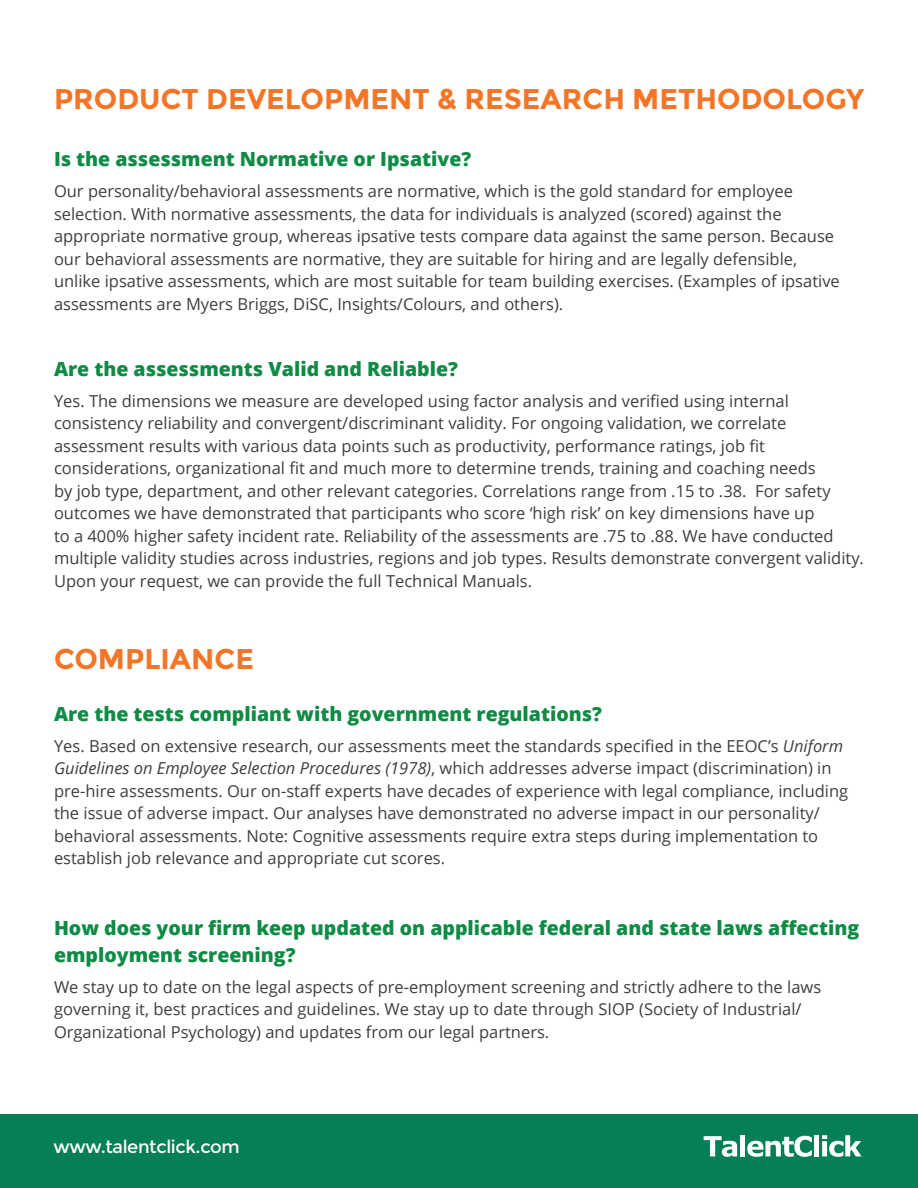
<style>
.page{position:relative;width:918px;height:1188px;background:#fff}
.page>*{position:absolute;margin:0;border:0;box-sizing:border-box;transform-origin:0 0}
.t1{font:700 28.5px "Montserrat";color:#f47525}
.t2{font:800 19.5px/27px "Open Sans";color:#0e8b44}
.t3{font:18px "Montserrat";letter-spacing:-.02em;color:#fff}
.t4{font:16.5px/22.5px "Open Sans";color:#3e3e3f}
.s1{font-style:italic}
</style>
<div class="page">
<div style="left:0;top:1114px;width:918px;height:74px;background:#058055"></div>
<svg style="left:704px;top:1136px;width:33px;height:21px"></svg>
<div style="left:740px;top:1135px;width:5px;height:21px;background:#fff"></div>
<svg style="left:747px;top:1136px;width:65px;height:21px"></svg>
<div style="left:814px;top:1135px;width:5px;height:21px;background:#fff"></div>
<svg style="left:822px;top:1135px;width:40px;height:22px"></svg>
<p class="t1" style="left:54px;top:82px;width:812px">PRODUCT DEVELOPMENT &amp; RESEARCH METHODOLOGY</p>
<p class="t2" style="left:54px;top:145px;width:419px">Is the assessment Normative or Ipsative?</p>
<p class="t4" style="left:54px;top:180px;width:787px">Our personality/behavioral assessments are normative, which is the gold standard for employee selection. With normative assessments, the data for individuals is analyzed (scored) against the appropriate normative group, whereas ipsative tests compare data against the same person. Because our behavioral assessments are normative, they are suitable for hiring and are legally defensible, unlike ipsative assessments, which are most suitable for team building exercises. (Examples of ipsative assessments are Myers Briggs, DiSC, Insights/Colours, and others).</p>
<p class="t2" style="left:54px;top:354px;width:405px">Are the assessments Valid and Reliable?</p>
<p class="t4" style="left:54px;top:389px;width:812px">Yes. The dimensions we measure are developed using factor analysis and verified using internal consistency reliability and convergent/discriminant validity. For ongoing validation, we correlate assessment results with various data points such as productivity, performance ratings, job fit considerations, organizational fit and much more to determine trends, training and coaching needs<br>by job type, department, and other relevant categories. Correlations range from .15 to .38. For safety outcomes we have demonstrated that participants who score ‘high risk’ on key dimensions have up<br>to a 400% higher safety incident rate. Reliability of the assessments are .75 to .88. We have conducted multiple validity studies across industries, regions and job types. Results demonstrate convergent validity.<br>Upon your request, we can provide the full Technical Manuals.</p>
<p class="t1" style="left:54px;top:642px;width:202px">COMPLIANCE</p>
<p class="t2" style="left:54px;top:700px;width:550px">Are the tests compliant with government regulations?</p>
<p class="t4" style="left:54px;top:734px;width:796px">Yes. Based on extensive research, our assessments meet the standards specified in the EEOC’s <span class="s1">Uniform Guidelines on Employee Selection Procedures (1978)</span>, which addresses adverse impact (discrimination) in pre-hire assessments. Our on-staff experts have decades of experience with legal compliance, including the issue of adverse impact. Our analyses have demonstrated no adverse impact in our personality/ behavioral assessments. Note: Cognitive assessments require extra steps during implementation to establish job relevance and appropriate cut scores.</p>
<p class="t2" style="left:54px;top:914px;width:807px">How does your firm keep updated on applicable federal and state laws affecting employment screening?</p>
<p class="t4" style="left:54px;top:975px;width:769px">We stay up to date on the legal aspects of pre-employment screening and strictly adhere to the laws governing it, best practices and guidelines. We stay up to date through SIOP (Society of Industrial/<br>Organizational Psychology) and updates from our legal partners.</p>
<p class="t3" style="left:53px;top:1136px;width:188px">www.talentclick.com</p>
</div>
